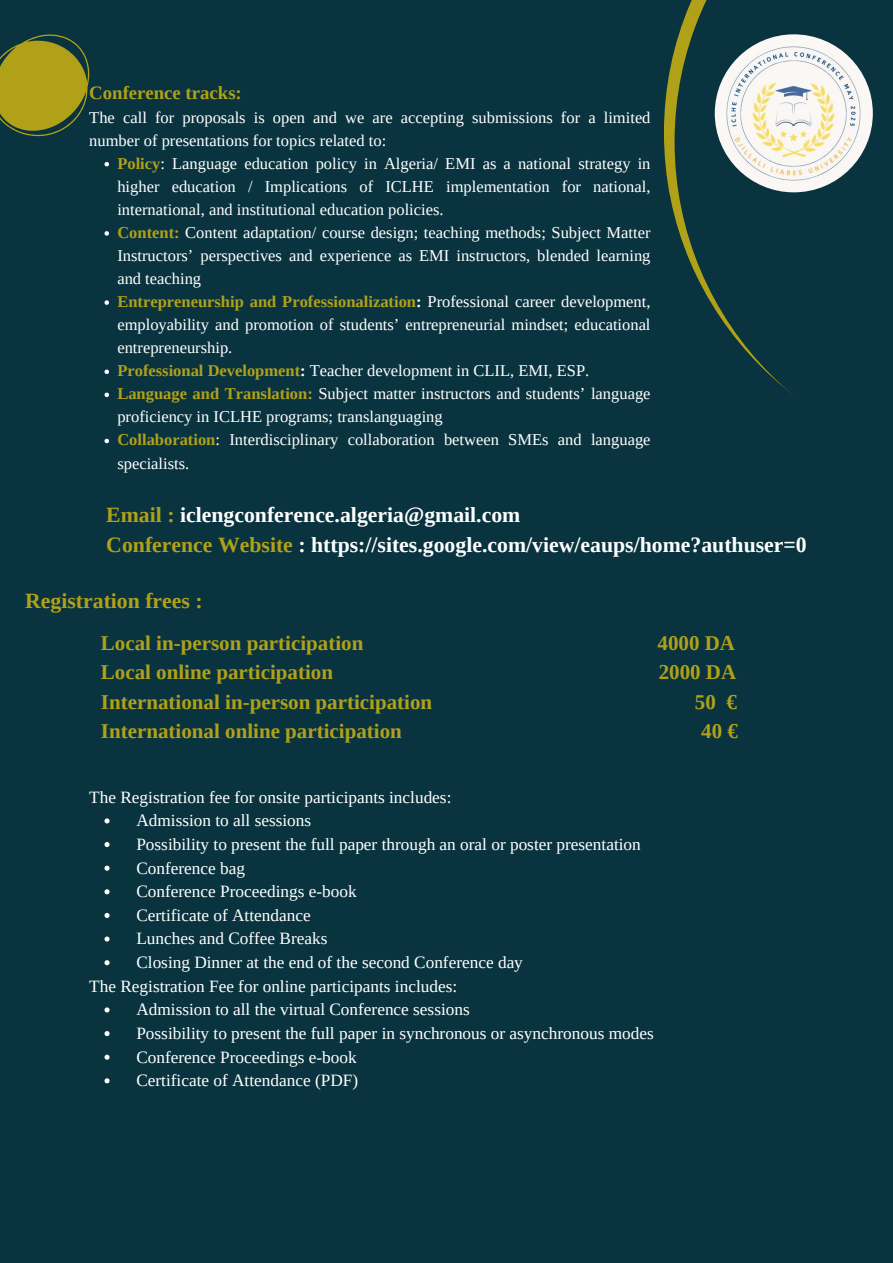
<style>
.page{position:relative;width:893px;height:1263px;background:#09333f}
.page>*{position:absolute;margin:0;border:0;box-sizing:border-box;transform-origin:0 0}
.t1{font:700 21.75px/30.4px "Tinos";color:#fff}
.t2{font:700 21.75px "Tinos";color:#b0a119}
.t3{font:700 21px "Tinos";color:#b0a119}
.t4{font:700 18.75px "Tinos";color:#b0a119}
.t5{font:17.25px "Tinos";color:#fff}
.t6{font:16.5px/23.1px "Tinos";color:#fff}
.s1{font-weight:700;color:#b0a119}
.s2{font-weight:700}
.s3{color:#b0a119}
</style>
<div class="page">
<svg style="left:0;top:34px;width:89px;height:102px"></svg>
<svg style="left:104px;top:162px;width:5px;height:4px"></svg>
<svg style="left:104px;top:231px;width:5px;height:5px"></svg>
<svg style="left:104px;top:300px;width:5px;height:5px"></svg>
<svg style="left:104px;top:369px;width:5px;height:5px"></svg>
<svg style="left:104px;top:393px;width:5px;height:4px"></svg>
<svg style="left:104px;top:439px;width:5px;height:4px"></svg>
<svg style="left:104px;top:818px;width:6px;height:5px"></svg>
<svg style="left:104px;top:842px;width:6px;height:5px"></svg>
<svg style="left:104px;top:866px;width:6px;height:5px"></svg>
<svg style="left:104px;top:889px;width:6px;height:5px"></svg>
<svg style="left:104px;top:913px;width:6px;height:5px"></svg>
<svg style="left:104px;top:936px;width:6px;height:5px"></svg>
<svg style="left:104px;top:960px;width:6px;height:5px"></svg>
<svg style="left:104px;top:1007px;width:6px;height:5px"></svg>
<svg style="left:104px;top:1031px;width:6px;height:5px"></svg>
<svg style="left:104px;top:1055px;width:6px;height:5px"></svg>
<svg style="left:104px;top:1078px;width:6px;height:5px"></svg>
<svg style="left:664px;top:52px;width:10px;height:161px;fill:#b0a119"></svg>
<img style="left:715px;top:34px;width:158px;height:158px;border-radius:50%">
<p class="t4" style="left:89px;top:82px;width:154px">Conference tracks:</p>
<p class="t6" style="left:89px;top:105px;width:563px">The call for proposals is open and we are accepting submissions for a limited number of presentations for topics related to:</p>
<p class="t6" style="left:117px;top:152px;width:535px;text-align:justify"><span class="s1">Policy</span>: Language education policy in Algeria/ EMI as a national strategy in higher education / Implications of ICLHE implementation for national, international, and institutional education policies.</p>
<p class="t6" style="left:117px;top:221px;width:535px;text-align:justify"><span class="s1">Content:</span> Content adaptation/ course design; teaching methods; Subject Matter Instructors’ perspectives and experience as EMI instructors, blended learning and teaching</p>
<p class="t6" style="left:117px;top:290px;width:535px;text-align:justify"><span class="s1">Entrepreneurship and Professionalization</span><span class="s2">:</span> Professional career development, employability and promotion of students’ entrepreneurial mindset; educational entrepreneurship.</p>
<p class="t6" style="left:117px;top:359px;width:473px"><span class="s1">Professional Development</span><span class="s2">:</span> Teacher development in CLIL, EMI, ESP.</p>
<p class="t6" style="left:117px;top:382px;width:535px"><span class="s1">Language and Translation:</span> Subject matter instructors and students’ language proficiency in ICLHE programs; translanguaging</p>
<p class="t6" style="left:117px;top:428px;width:535px"><span class="s1">Collaboration</span>: Interdisciplinary collaboration between SMEs and language specialists.</p>
<p class="t1" style="left:106px;top:499px;width:702px"><span class="s3">Email :</span> iclengconference.algeria@gmail.com<br><span class="s3">Conference Website</span> : https://sites.google.com/view/eaups/home?authuser=0</p>
<p class="t2" style="left:25px;top:589px;width:179px">Registration frees :</p>
<p class="t3" style="left:101px;top:631px;width:264px">Local in-person participation</p>
<p class="t3" style="left:657px;top:631px;width:79px">4000 DA</p>
<p class="t3" style="left:101px;top:661px;width:234px">Local online participation</p>
<p class="t3" style="left:658px;top:661px;width:79px">2000 DA</p>
<p class="t3" style="left:101px;top:690px;width:333px">International in-person participation</p>
<p class="t3" style="left:695px;top:690px;width:43px">50 €</p>
<p class="t3" style="left:101px;top:719px;width:302px">International online participation</p>
<p class="t3" style="left:701px;top:719px;width:38px">40 €</p>
<p class="t5" style="left:89px;top:787px;width:364px">The Registration fee for onsite participants includes:</p>
<p class="t5" style="left:136px;top:811px;width:176px">Admission to all sessions</p>
<h1 class="t5" style="left:136px;top:834px;width:506px">Possibility to present the full paper through an oral or poster presentation</h1>
<h1 class="t5" style="left:136px;top:858px;width:110px">Conference bag</h1>
<h1 class="t5" style="left:136px;top:882px;width:222px">Conference Proceedings e-book</h1>
<p class="t5" style="left:136px;top:905px;width:176px">Certificate of Attendance</p>
<p class="t5" style="left:136px;top:929px;width:193px">Lunches and Coffee Breaks</p>
<p class="t5" style="left:136px;top:953px;width:388px">Closing Dinner at the end of the second Conference day</p>
<p class="t5" style="left:89px;top:976px;width:369px">The Registration Fee for online participants includes:</p>
<p class="t5" style="left:136px;top:1000px;width:335px">Admission to all the virtual Conference sessions</p>
<p class="t5" style="left:136px;top:1023px;width:519px">Possibility to present the full paper in synchronous or asynchronous modes</p>
<p class="t5" style="left:136px;top:1047px;width:222px">Conference Proceedings e-book</p>
<p class="t5" style="left:136px;top:1071px;width:223px">Certificate of Attendance (PDF)</p>
</div>
